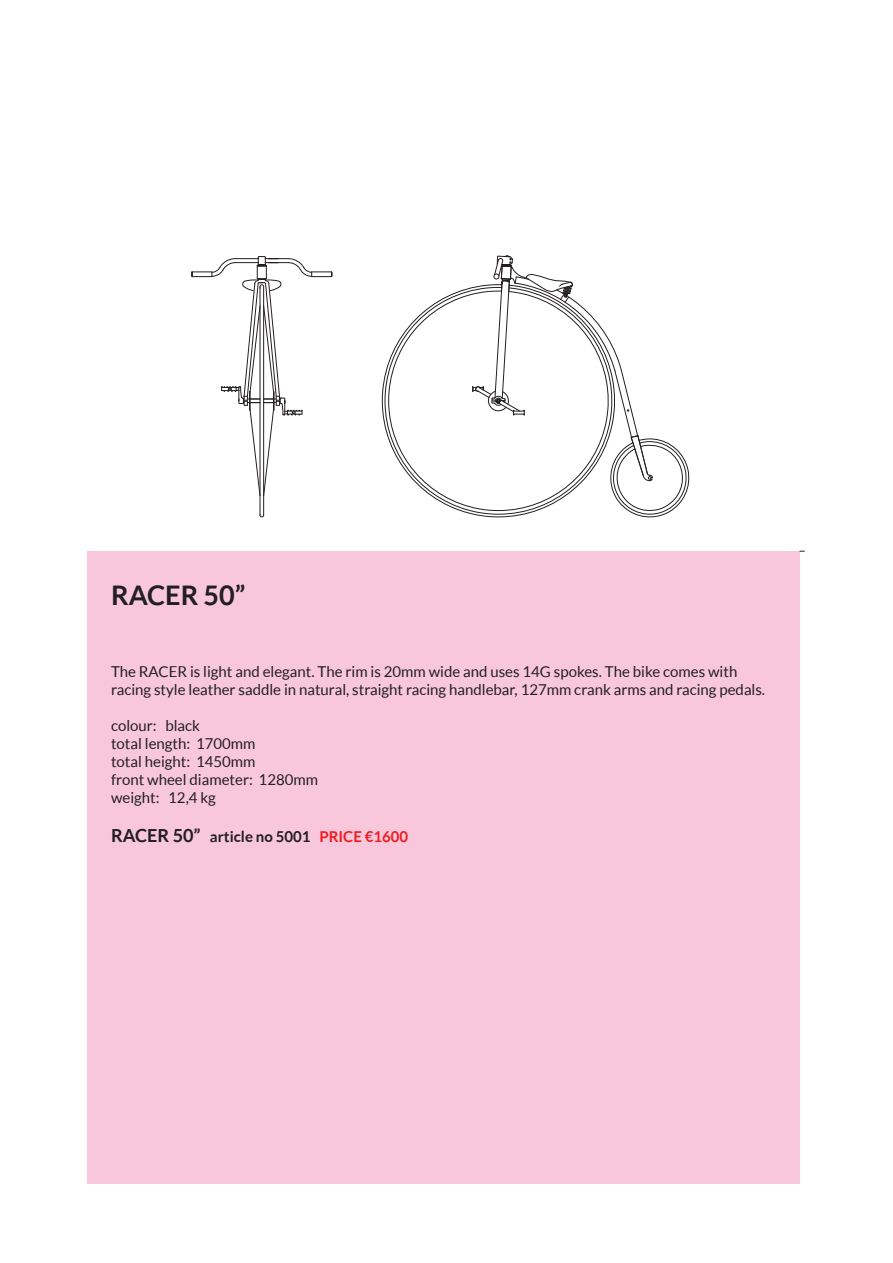
<style>
.page{position:relative;width:893px;height:1263px;background:#fff}
.page>*{position:absolute;margin:0;border:0;box-sizing:border-box;transform-origin:0 0}
.t1{font:700 27px "Lato";color:#231f20}
.t2{font:15px/18px "Lato";color:#231f20}
.t3{font:700 15px "Lato";color:#231f20}
.s1{font-size:18px}
.s2{color:#ee1d23}
</style>
<div class="page">
<div style="left:87px;top:551px;width:713px;height:633px;background:#f8c7dc"></div>
<svg style="left:388px;top:290px;width:84px;height:221px"></svg>
<svg style="left:192px;top:256px;width:140px;height:261px"></svg>
<svg style="left:472px;top:256px;width:217px;height:261px"></svg>
<h1 class="t1" style="left:111px;top:579px;width:136px">RACER 50”</h1>
<p class="t2" style="left:111px;top:662px;width:656px">The RACER is light and elegant. The rim is 20mm wide and uses 14G spokes. The bike comes with racing style leather saddle in natural, straight racing handlebar, 127mm crank arms and racing pedals.</p>
<p class="t2" style="left:111px;top:716px;width:209px">colour: black<br>total length: 1700mm<br>total height: 1450mm<br>front wheel diameter: 1280mm weight: 12,4 kg</p>
<p class="t3" style="left:111px;top:828px;width:299px"><span class="s1">RACER 50”</span> article no 5001 <span class="s2">PRICE €1600</span></p>
</div>
